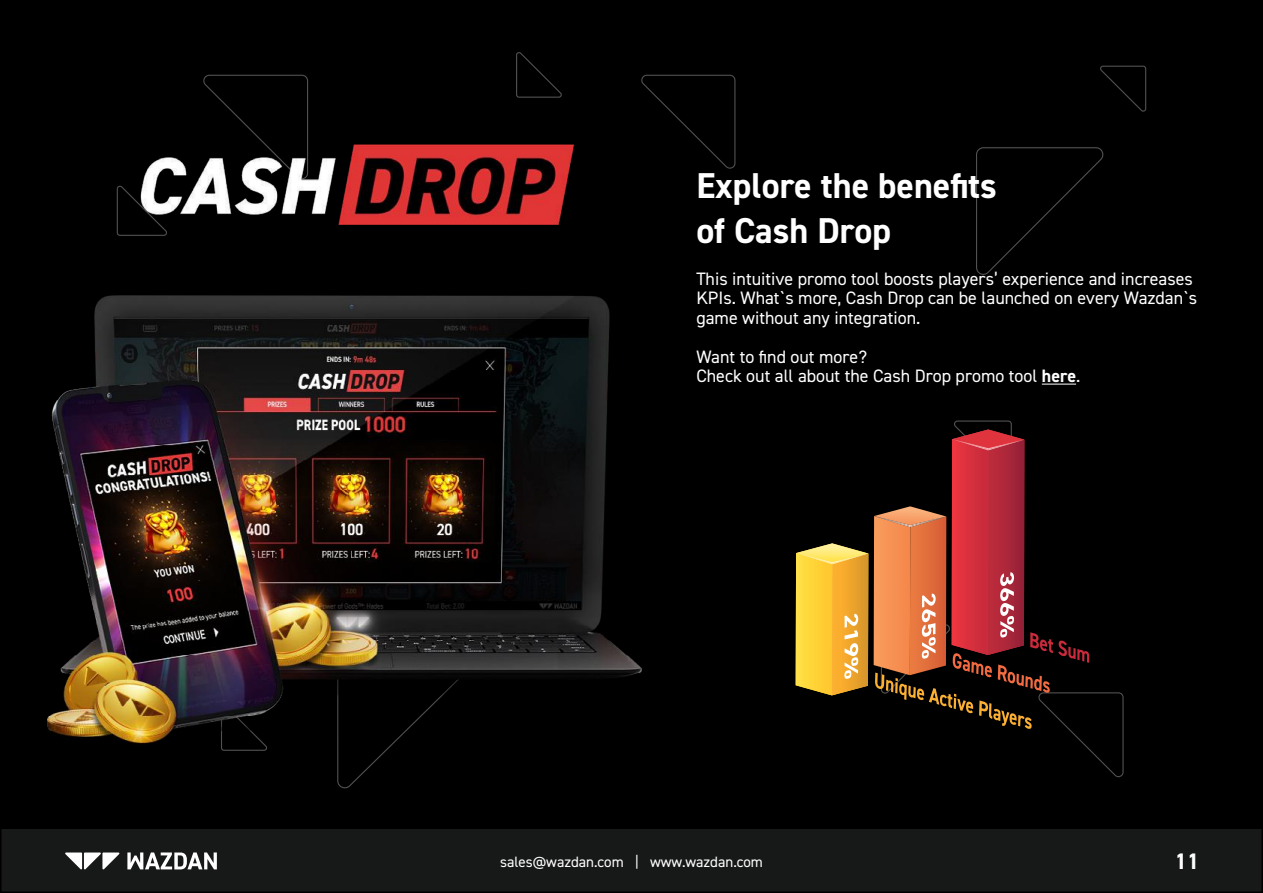
<style>
.page{position:relative;width:1263px;height:893px;background:#000}
.page>*{position:absolute;margin:0;border:0;box-sizing:border-box;transform-origin:0 0}
.t1{font:700 36px/45px "DIN2014";color:#fff}
.t2{font:700 22.5px "DIN2014";color:#fff}
.t3{font:18px/19.5px "DIN2014";color:#fff}
.t4{font:15px "DIN2014";color:#fff}
.s1{font-weight:700}
</style>
<div class="page">
<div style="left:0;top:830px;width:1263px;height:63px;background:#171918"></div>
<svg style="left:976px;top:147px;width:128px;height:128px"></svg>
<svg style="left:516px;top:52px;width:46px;height:46px"></svg>
<svg style="left:116px;top:188px;width:51px;height:48px"></svg>
<svg style="left:1100px;top:65px;width:47px;height:47px"></svg>
<svg style="left:203px;top:74px;width:106px;height:71px"></svg>
<svg style="left:337px;top:761px;width:39px;height:28px"></svg>
<svg style="left:641px;top:74px;width:95px;height:95px"></svg>
<svg style="left:65px;top:852px;width:55px;height:18px"></svg>
<svg style="left:127px;top:852px;width:90px;height:17px"></svg>
<hr style="left:1042px;top:384px;width:34px;height:1px;background:#fff">
<img style="left:117px;top:145px;width:458px;height:80px">
<svg style="left:874px;top:420px;width:250px;height:358px"></svg>
<svg style="left:796px;top:543px;width:72px;height:152px;background:#e8b73b"></svg>
<img style="left:47px;top:295px;width:595px;height:466px">
<h1 class="t1" style="left:696px;top:162px;width:302px">Explore the benefits of Cash Drop</h1>
<p class="t3" style="left:696px;top:268px;width:502px">This intuitive promo tool boosts players’ experience and increases<br>KPIs. What`s more, Cash Drop can be launched on every Wazdan`s game without any integration.</p>
<p class="t3" style="left:696px;top:346px;width:383px">Want to find out more?<br>Check out all about the Cash Drop promo tool <span class="s1">here</span>.</p>
<p class="t4" style="left:500px;top:852px;width:264px">sales@wazdan.com | www.wazdan.com</p>
<p class="t2" style="left:1175px;top:847px;width:26px">11</p>
</div>
